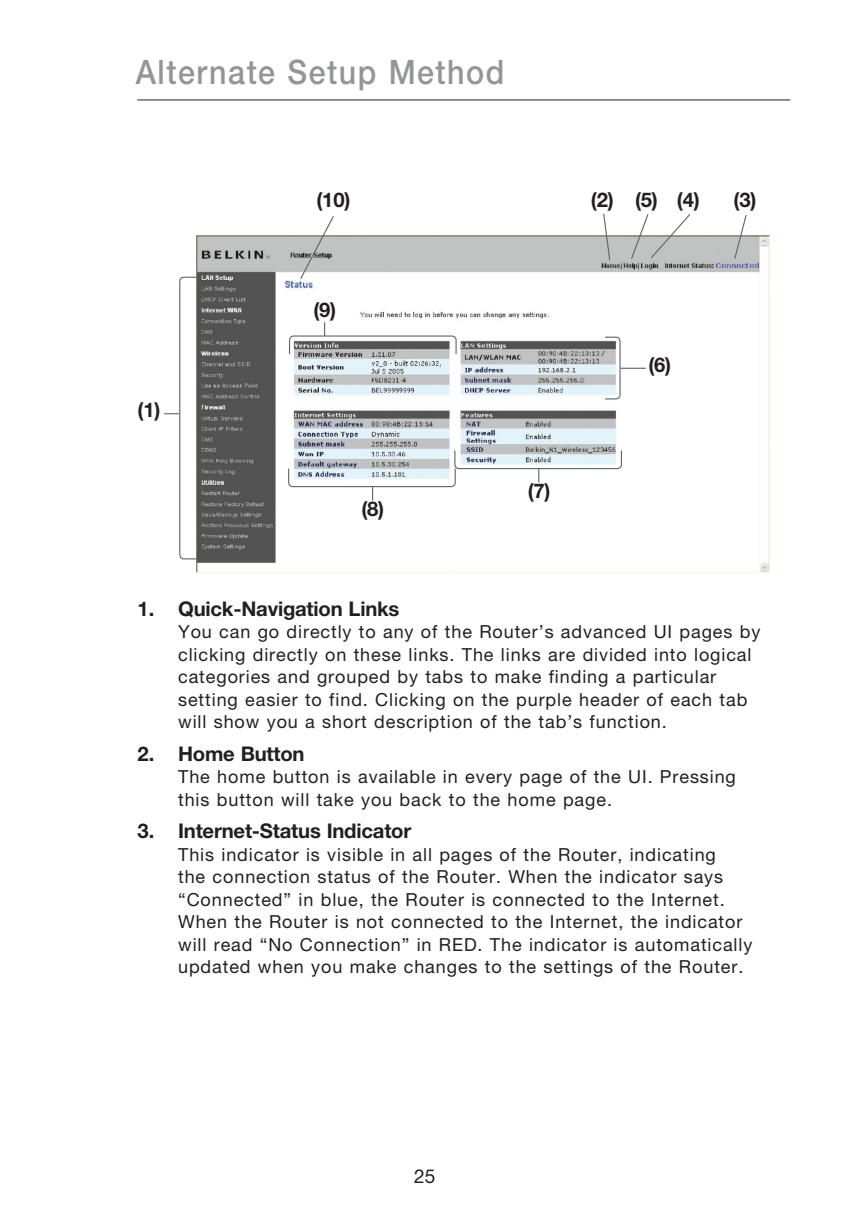
<style>
.page{position:relative;width:851px;height:1215px;background:#fff}
.page>*{position:absolute;margin:0;border:0;box-sizing:border-box;transform-origin:0 0}
.t1{font:500 33.75px "Helvetica Neue LT Pro";letter-spacing:.05em;color:#939598;scale:.9 1}
.t2{font:700 20.25px "Helvetica Neue LT Pro";letter-spacing:-.01em;color:#231f20}
.t3{font:19.12px "Helvetica Neue LT Pro";color:#231f20}
.t4{font:18px/22.5px "Helvetica Neue LT Pro";letter-spacing:.05em;color:#231f20}
</style>
<div class="page">
<hr style="left:137px;top:100px;width:653px;height:1px;background:#231f20">
<img style="left:197px;top:236px;width:572px;height:337px">
<svg style="left:299px;top:216px;width:36px;height:64px"></svg>
<svg style="left:630px;top:214px;width:61px;height:46px"></svg>
<svg style="left:733px;top:215px;width:14px;height:45px"></svg>
<svg style="left:604px;top:336px;width:41px;height:64px"></svg>
<svg style="left:164px;top:276px;width:34px;height:284px"></svg>
<svg style="left:602px;top:213px;width:9px;height:48px"></svg>
<svg style="left:288px;top:322px;width:169px;height:33px"></svg>
<svg style="left:287px;top:449px;width:335px;height:51px"></svg>
<h1 class="t1" style="left:136px;top:52px;width:411px">Alternate Setup Method</h1>
<p class="t2" style="left:316px;top:188px;width:35px">(10)</p>
<p class="t2" style="left:635px;top:188px;width:66px">(5) (4)</p>
<p class="t2" style="left:733px;top:188px;width:24px">(3)</p>
<p class="t2" style="left:591px;top:188px;width:24px">(2)</p>
<p class="t2" style="left:138px;top:398px;width:24px">(1)</p>
<p class="t2" style="left:313px;top:297px;width:24px">(9)</p>
<p class="t2" style="left:361px;top:496px;width:24px">(8)</p>
<p class="t2" style="left:527px;top:478px;width:24px">(7)</p>
<p class="t2" style="left:648px;top:352px;width:24px">(6)</p>
<p class="t2" style="left:138px;top:596px;width:263px">1. Quick-Navigation Links</p>
<p class="t4" style="left:178px;top:620px;width:583px">You can go directly to any of the Router’s advanced UI pages by clicking directly on these links. The links are divided into logical categories and grouped by tabs to make finding a particular setting easier to find. Clicking on the purple header of each tab will show you a short description of the tab’s function.</p>
<p class="t2" style="left:138px;top:741px;width:168px">2. Home Button</p>
<p class="t4" style="left:178px;top:765px;width:559px">The home button is available in every page of the UI. Pressing this button will take you back to the home page.</p>
<p class="t2" style="left:138px;top:819px;width:275px">3. Internet-Status Indicator</p>
<p class="t4" style="left:178px;top:843px;width:575px">This indicator is visible in all pages of the Router, indicating<br>the connection status of the Router. When the indicator says “Connected” in blue, the Router is connected to the Internet.<br>When the Router is not connected to the Internet, the indicator will read “No Connection” in RED. The indicator is automatically updated when you make changes to the settings of the Router.</p>
<p class="t3" style="left:414px;top:1164px;width:23px">25</p>
</div>
